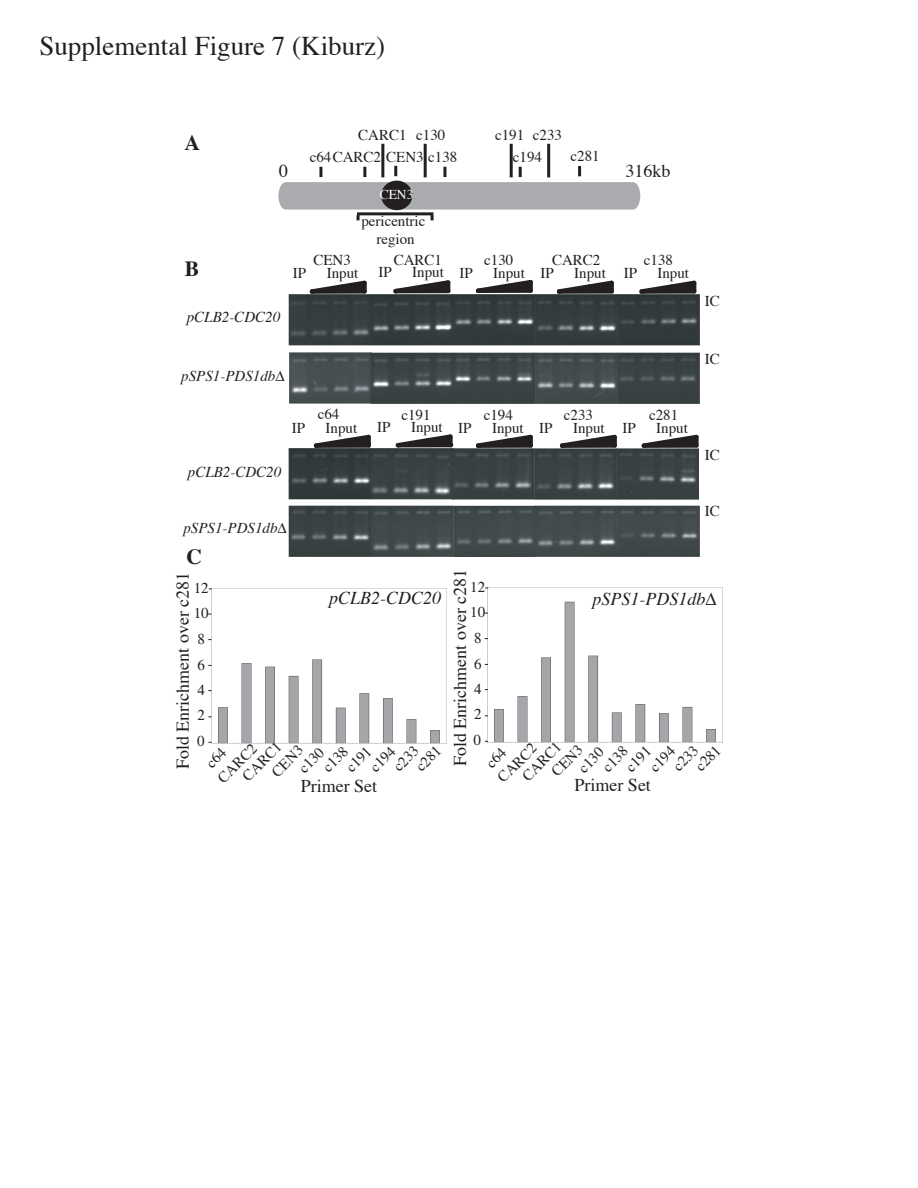
<style>
.page{position:relative;width:918px;height:1188px;background:#fff}
.page>*{position:absolute;margin:0;border:0;box-sizing:border-box;transform-origin:0 0}
.t1{font:27px "Times";color:#231f20}
.t2{font:700 21.6px "Times";color:#231f20}
.t3{font:18px "Times";color:#231f20}
.t4{font:italic 18px "Times";color:#231f20}
.t5{font:15px/18.6px "Times";color:#231f20}
.t6{font:italic 15px "Times";color:#231f20}
.t7{font:13.5px "Times";color:#fff}
</style>
<div class="page">
<img style="left:211px;top:588px;width:236px;height:156px">
<img style="left:487px;top:587px;width:236px;height:156px">
<img style="left:289px;top:294px;width:411px;height:51px">
<img style="left:289px;top:448px;width:410px;height:52px">
<img style="left:289px;top:352px;width:411px;height:52px">
<img style="left:289px;top:506px;width:411px;height:51px">
<svg style="left:309px;top:280px;width:59px;height:17px"></svg>
<svg style="left:392px;top:280px;width:59px;height:16px"></svg>
<svg style="left:475px;top:279px;width:59px;height:17px"></svg>
<svg style="left:556px;top:280px;width:59px;height:17px"></svg>
<svg style="left:638px;top:280px;width:59px;height:17px"></svg>
<svg style="left:313px;top:434px;width:59px;height:17px"></svg>
<svg style="left:395px;top:434px;width:59px;height:16px"></svg>
<svg style="left:475px;top:434px;width:59px;height:17px"></svg>
<svg style="left:559px;top:434px;width:59px;height:17px"></svg>
<svg style="left:641px;top:434px;width:58px;height:17px"></svg>
<svg style="left:278px;top:143px;width:362px;height:78px"></svg>
<svg style="left:484px;top:734px;width:5px;height:9px"></svg>
<svg style="left:484px;top:709px;width:5px;height:10px"></svg>
<svg style="left:484px;top:659px;width:5px;height:10px"></svg>
<svg style="left:484px;top:632px;width:5px;height:11px"></svg>
<svg style="left:484px;top:607px;width:5px;height:10px"></svg>
<svg style="left:485px;top:587px;width:4px;height:5px"></svg>
<svg style="left:208px;top:735px;width:4px;height:9px"></svg>
<svg style="left:208px;top:710px;width:4px;height:10px"></svg>
<svg style="left:208px;top:660px;width:4px;height:10px"></svg>
<svg style="left:208px;top:633px;width:4px;height:11px"></svg>
<svg style="left:208px;top:608px;width:4px;height:10px"></svg>
<svg style="left:484px;top:684px;width:5px;height:10px"></svg>
<svg style="left:208px;top:685px;width:4px;height:10px"></svg>
<h1 class="t1" style="left:39px;top:29px;width:347px">Supplemental Figure 7 (Kiburz)</h1>
<h2 class="t2" style="left:184px;top:128px;width:17px">A</h2>
<h2 class="t2" style="left:185px;top:254px;width:16px">B</h2>
<p class="t5" style="left:513px;top:125px;width:51px;line-height:22.2px;text-indent:20px">c233 c194</p>
<p class="t5" style="left:416px;top:127px;width:31px">c130</p>
<p class="t5" style="left:358px;top:127px;width:50px">CARC1</p>
<p class="t5" style="left:495px;top:127px;width:31px">c191</p>
<p class="t5" style="left:571px;top:147px;width:31px">c281</p>
<p class="t5" style="left:310px;top:148px;width:149px">c64CARC2 CEN3 c138</p>
<p class="t3" style="left:279px;top:159px;width:10px">0</p>
<p class="t3" style="left:626px;top:159px;width:46px">316kb</p>
<p class="t7" style="left:380px;top:186px;width:35px">CEN3</p>
<p class="t5" style="left:361px;top:213px;width:66px;line-height:18px;text-align:center">pericentric region</p>
<p class="t5" style="left:313px;top:251px;width:39px">CEN3</p>
<p class="t5" style="left:394px;top:251px;width:50px">CARC1</p>
<p class="t5" style="left:484px;top:251px;width:31px">c130</p>
<p class="t5" style="left:552px;top:251px;width:50px">CARC2</p>
<p class="t5" style="left:644px;top:251px;width:31px">c138</p>
<p class="t5" style="left:378px;top:263px;width:15px">IP</p>
<p class="t5" style="left:412px;top:263px;width:62px">Input IP</p>
<p class="t5" style="left:493px;top:264px;width:62px">Input IP</p>
<p class="t5" style="left:574px;top:264px;width:64px">Input IP</p>
<p class="t5" style="left:657px;top:264px;width:33px">Input</p>
<p class="t5" style="left:293px;top:264px;width:15px">IP</p>
<p class="t5" style="left:327px;top:264px;width:33px">Input</p>
<p class="t6" style="left:187px;top:307px;width:95px">pCLB2-CDC20</p>
<p class="t6" style="left:181px;top:367px;width:105px">pSPS1-PDS1db∆</p>
<p class="t5" style="left:318px;top:406px;width:23px">c64</p>
<p class="t5" style="left:401px;top:407px;width:31px">c191</p>
<p class="t5" style="left:484px;top:407px;width:31px">c194</p>
<p class="t5" style="left:564px;top:407px;width:31px">c233</p>
<p class="t5" style="left:649px;top:407px;width:31px">c281</p>
<p class="t5" style="left:292px;top:420px;width:15px">IP</p>
<p class="t5" style="left:326px;top:420px;width:33px">Input</p>
<p class="t5" style="left:377px;top:419px;width:15px">IP</p>
<p class="t5" style="left:411px;top:419px;width:62px">Input IP</p>
<p class="t5" style="left:492px;top:420px;width:62px">Input IP</p>
<p class="t5" style="left:573px;top:420px;width:64px">Input IP</p>
<p class="t5" style="left:656px;top:420px;width:33px">Input</p>
<p class="t6" style="left:188px;top:462px;width:95px">pCLB2-CDC20</p>
<p class="t6" style="left:183px;top:519px;width:105px">pSPS1-PDS1db∆</p>
<h2 class="t2" style="left:186px;top:542px;width:17px">C</h2>
<p class="t5" style="left:705px;top:292px;width:16px">IC</p>
<p class="t5" style="left:705px;top:351px;width:16px">IC</p>
<p class="t5" style="left:705px;top:446px;width:16px">IC</p>
<p class="t5" style="left:705px;top:503px;width:16px">IC</p>
<p class="t3" style="left:172px;top:769px;width:199px;rotate:-90deg">Fold Enrichment over c281</p>
<p class="t3" style="left:449px;top:766px;width:199px;rotate:-90deg">Fold Enrichment over c281</p>
<p class="t4" style="left:329px;top:587px;width:114px">pCLB2-CDC20</p>
<p class="t4" style="left:592px;top:588px;width:125px">pSPS1-PDS1db∆</p>
<p class="t5" style="left:519px;top:772px;width:50px;rotate:-45deg">CARC1</p>
<p class="t5" style="left:239px;top:773px;width:50px;rotate:-45deg">CARC1</p>
<p class="t5" style="left:481px;top:761px;width:50px;rotate:-45deg">c64<br>CARC2</p>
<p class="t5" style="left:201px;top:761px;width:50px;rotate:-45deg">c64<br>CARC2</p>
<p class="t5" style="left:548px;top:768px;width:39px;rotate:-45deg">CEN3</p>
<p class="t5" style="left:268px;top:768px;width:39px;rotate:-45deg">CEN3</p>
<p class="t5" style="left:575px;top:764px;width:31px;rotate:-45deg">c130</p>
<p class="t5" style="left:599px;top:763px;width:31px;rotate:-45deg">c138</p>
<p class="t5" style="left:622px;top:763px;width:31px;rotate:-45deg">c191</p>
<p class="t5" style="left:646px;top:763px;width:31px;rotate:-45deg">c194</p>
<p class="t5" style="left:670px;top:763px;width:31px;rotate:-45deg">c233</p>
<p class="t5" style="left:295px;top:764px;width:31px;rotate:-45deg">c130</p>
<p class="t5" style="left:319px;top:764px;width:31px;rotate:-45deg">c138</p>
<p class="t5" style="left:343px;top:764px;width:31px;rotate:-45deg">c191</p>
<p class="t5" style="left:367px;top:764px;width:31px;rotate:-45deg">c194</p>
<p class="t5" style="left:390px;top:763px;width:31px;rotate:-45deg">c233</p>
<p class="t5" style="left:692px;top:763px;width:31px;rotate:-45deg">c281</p>
<p class="t5" style="left:412px;top:763px;width:31px;rotate:-45deg">c281</p>
<p class="t3" style="left:574px;top:774px;width:78px">Primer Set</p>
<p class="t3" style="left:301px;top:774px;width:78px">Primer Set</p>
</div>
